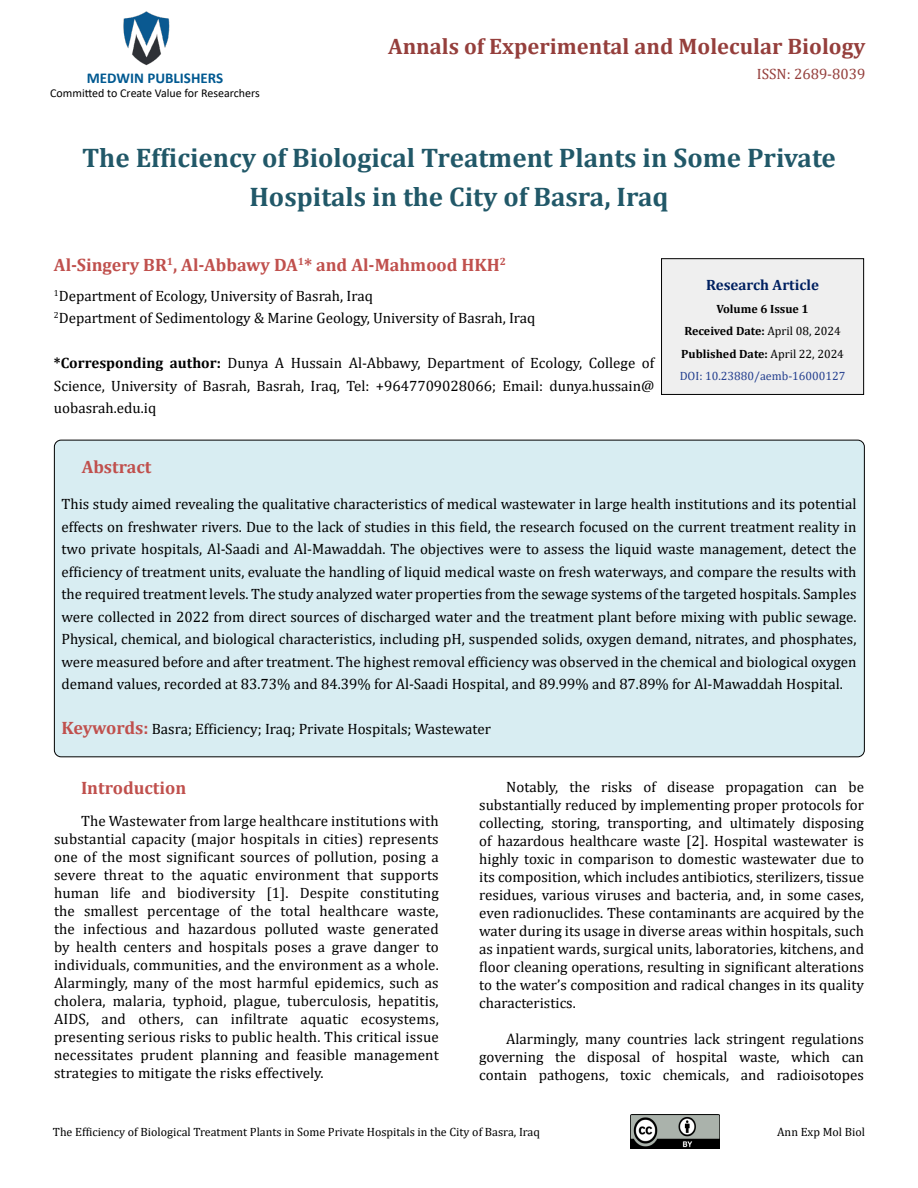
<style>
.page{position:relative;width:918px;height:1188px;background:#fff}
.page>*{position:absolute;margin:0;border:0;box-sizing:border-box;transform-origin:0 0}
.t1{font:700 27px/39px "Cambria";color:#215868;text-align:center}
.t2{font:700 22.5px "Cambria";color:#953f3c}
.t3{font:700 18px "Cambria";color:#c0504d}
.t4{font:15px/18px "Cambria";color:#000;text-align:justify}
.t5{font:700 15px "Calibri";color:#005991}
.t6{font:700 15px "Cambria";color:#002060}
.t7{font:15px "Cambria";color:#953f3c}
.t8{font:12px "Cambria";color:#000}
.t9{font:700 12px/22.5px "Cambria";color:#000;text-align:center}
.t10{font:12px "Calibri";color:#000}
.s1{font-weight:700}
.s2{font-weight:400}
.s3{font-weight:400;color:#25408f}
.s4{font-weight:700;font-size:18px;color:#c0504d}
</style>
<div class="page">
<img style="left:123px;top:11px;width:47px;height:55px">
<img style="left:631px;top:1115px;width:88px;height:33px">
<div style="left:662px;top:259px;width:202px;height:135px;background:#efefef"></div>
<div style="left:661px;top:258px;width:203px;height:137px;border:1px solid #000"></div>
<div style="left:54px;top:440px;width:810px;height:317px;background:#d8edf2;border-radius:7px"></div>
<h2 class="t2" style="left:388px;top:31px;width:479px">Annals of Experimental and Molecular Biology</h2>
<p class="t5" style="left:87px;top:67px;width:138px">MEDWIN PUBLISHERS</p>
<p class="t7" style="left:757px;top:65px;width:110px">ISSN: 2689-8039</p>
<p class="t10" style="left:50px;top:85px;width:211px">Committed to Create Value for Researchers</p>
<h1 class="t1" style="left:82px;top:137px;width:755px">The Efficiency of Biological Treatment Plants in Some Private<br>Hospitals in the City of Basra, Iraq</h1>
<p class="t3" style="left:54px;top:252px;width:454px">Al-Singery BR<sup>1</sup>, Al-Abbawy DA<sup>1</sup>* and Al-Mahmood HKH<sup>2</sup></p>
<p class="t4" style="left:54px;top:284px;width:483px;line-height:22.5px"><sup>1</sup>Department of Ecology, University of Basrah, Iraq<br><sup>2</sup>Department of Sedimentology &amp; Marine Geology, University of Basrah, Iraq</p>
<p class="t4" style="left:54px;top:352px;width:602px;line-height:22.5px"><span class="s1">*Corresponding author:</span> Dunya A Hussain Al-Abbawy, Department of Ecology, College of Science, University of Basrah, Basrah, Iraq, Tel: +9647709028066; Email: dunya.hussain@ uobasrah.edu.iq</p>
<p class="t6" style="left:706px;top:275px;width:114px">Research Article</p>
<p class="t9" style="left:680px;top:297px;width:167px">Volume 6 Issue 1<br>Received Date: <span class="s2">April 08, 2024<br></span>Published Date: <span class="s2">April 22, 2024<br></span><span class="s3">DOI: 10.23880/aemb-16000127</span></p>
<p class="t3" style="left:82px;top:454px;width:71px">Abstract</p>
<p class="t4" style="left:62px;top:493px;width:797px;line-height:22.5px">This study aimed revealing the qualitative characteristics of medical wastewater in large health institutions and its potential effects on freshwater rivers. Due to the lack of studies in this field, the research focused on the current treatment reality in two private hospitals, Al-Saadi and Al-Mawaddah. The objectives were to assess the liquid waste management, detect the efficiency of treatment units, evaluate the handling of liquid medical waste on fresh waterways, and compare the results with the required treatment levels. The study analyzed water properties from the sewage systems of the targeted hospitals. Samples were collected in 2022 from direct sources of discharged water and the treatment plant before mixing with public sewage.<br>Physical, chemical, and biological characteristics, including pH, suspended solids, oxygen demand, nitrates, and phosphates, were measured before and after treatment. The highest removal efficiency was observed in the chemical and biological oxygen demand values, recorded at 83.73% and 84.39% for Al-Saadi Hospital, and 89.99% and 87.89% for Al-Mawaddah Hospital.</p>
<p class="t4" style="left:62px;top:720px;width:431px"><span class="s4">Keywords:</span> Basra; Efficiency; Iraq; Private Hospitals; Wastewater</p>
<p class="t3" style="left:81px;top:775px;width:107px">Introduction</p>
<p class="t4" style="left:54px;top:812px;width:386px;text-indent:27px">The Wastewater from large healthcare institutions with substantial capacity (major hospitals in cities) represents one of the most significant sources of pollution, posing a severe threat to the aquatic environment that supports human life and biodiversity [1]. Despite constituting the smallest percentage of the total healthcare waste, the infectious and hazardous polluted waste generated by health centers and hospitals poses a grave danger to individuals, communities, and the environment as a whole.<br>Alarmingly, many of the most harmful epidemics, such as cholera, malaria, typhoid, plague, tuberculosis, hepatitis, AIDS, and others, can infiltrate aquatic ecosystems, presenting serious risks to public health. This critical issue necessitates prudent planning and feasible management strategies to mitigate the risks effectively.</p>
<p class="t4" style="left:479px;top:778px;width:386px;text-indent:27px">Notably, the risks of disease propagation can be substantially reduced by implementing proper protocols for collecting, storing, transporting, and ultimately disposing of hazardous healthcare waste [2]. Hospital wastewater is highly toxic in comparison to domestic wastewater due to its composition, which includes antibiotics, sterilizers, tissue residues, various viruses and bacteria, and, in some cases, even radionuclides. These contaminants are acquired by the water during its usage in diverse areas within hospitals, such as inpatient wards, surgical units, laboratories, kitchens, and floor cleaning operations, resulting in significant alterations to the water’s composition and radical changes in its quality characteristics.</p>
<p class="t4" style="left:479px;top:1030px;width:386px;text-indent:27px">Alarmingly, many countries lack stringent regulations governing the disposal of hospital waste, which can contain pathogens, toxic chemicals, and radioisotopes</p>
<p class="t8" style="left:53px;top:1125px;width:489px">The Efficiency of Biological Treatment Plants in Some Private Hospitals in the City of Basra, Iraq</p>
<p class="t8" style="left:777px;top:1125px;width:89px">Ann Exp Mol Biol</p>
</div>
